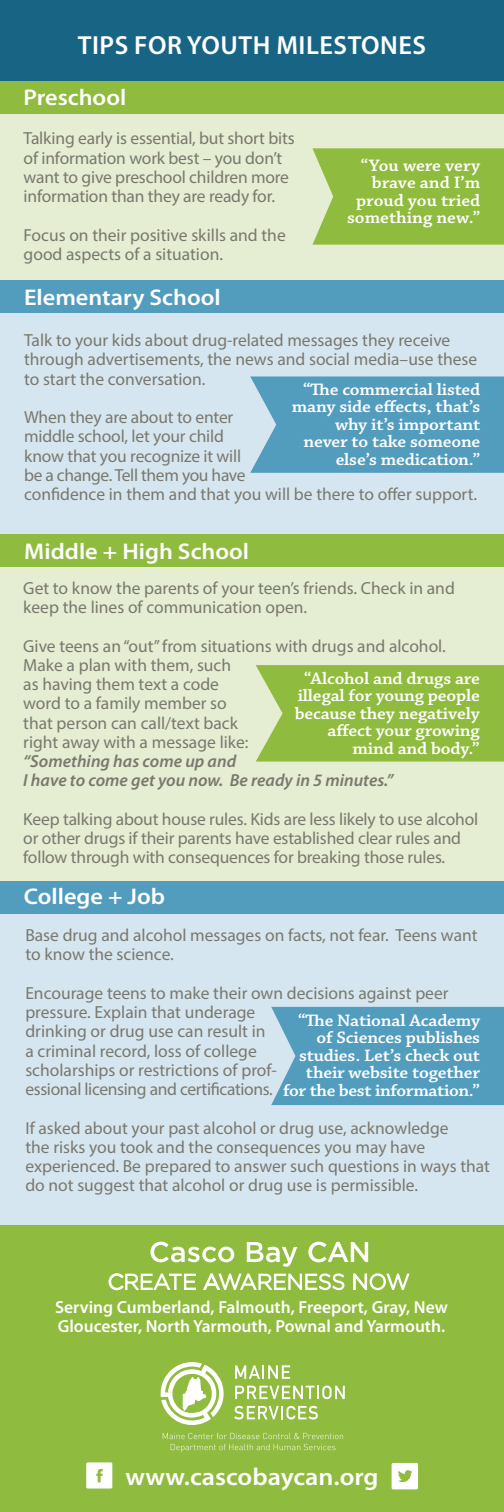
<style>
.page{position:relative;width:504px;height:1512px;background:#fff}
.page>*{position:absolute;margin:0;border:0;box-sizing:border-box;transform-origin:0 0}
.t1{font:600 26.43px "Myriad Pro";color:#fff}
.t2{font:600 26.25px "Myriad Pro";letter-spacing:.02em;color:#fff}
.t3{font:600 24.5px "Myriad Pro";color:#fff;scale:1.07 1}
.t4{font:600 22.75px "Myriad Pro";color:#fff;scale:1.07 1}
.t5{font:17.5px/19.2px "Myriad Pro";color:#79786e}
.t6{font:600 17.5px/17.5px "Chaparral Pro";letter-spacing:-.01em;color:#fff;text-align:right;scale:1.07 1}
.t7{font:600 17.5px/19.2px "Myriad Pro";color:#fff}
.s1{font-weight:600;font-style:italic}
</style>
<div class="page">
<div style="left:0;top:896px;width:504px;height:330px;background:#d6e6f0"></div>
<div style="left:0;top:1226px;width:504px;height:286px;background:#8fbb3e"></div>
<div style="left:0;top:557px;width:504px;height:353px;background:#e5edd2"></div>
<div style="left:0;top:299px;width:504px;height:240px;background:#d6e6f0"></div>
<div style="left:0;top:108px;width:504px;height:205px;background:#e5edd2"></div>
<div style="left:0;top:81px;width:504px;height:33px;background:#8fbb3e"></div>
<div style="left:0;top:280px;width:504px;height:33px;background:#529cbe"></div>
<div style="left:0;top:534px;width:504px;height:33px;background:#8fbb3e"></div>
<div style="left:86px;top:1462px;width:26px;height:27px;background:#fff;border-radius:2px"></div>
<svg style="left:96px;top:1469px;width:7px;height:13px"></svg>
<div style="left:392px;top:1463px;width:26px;height:26px;background:#fff;border-radius:2px"></div>
<svg style="left:398px;top:1470px;width:14px;height:12px"></svg>
<svg style="left:108px;top:1242px;width:302px;height:48px"></svg>
<svg style="left:312px;top:148px;width:192px;height:97px;background:#95be48"></svg>
<svg style="left:250px;top:376px;width:254px;height:97px;background:#5aa0c1"></svg>
<div style="left:0;top:881px;width:504px;height:33px;background:#529cbe"></div>
<svg style="left:256px;top:665px;width:248px;height:97px;background:#94be46"></svg>
<div style="left:271px;top:1007px;width:233px;height:98px;background:#529cbe"></div>
<div style="left:0;top:0;width:504px;height:81px;background:#186484"></div>
<svg style="left:163px;top:1433px;width:180px;height:19px"></svg>
<svg style="left:235px;top:1365px;width:55px;height:14px"></svg>
<svg style="left:235px;top:1386px;width:110px;height:13px"></svg>
<svg style="left:234px;top:1406px;width:84px;height:14px"></svg>
<svg style="left:160px;top:1362px;width:64px;height:63px"></svg>
<p class="t2" style="left:78px;top:28px;width:350px">TIPS FOR YOUTH MILESTONES</p>
<p class="t4" style="left:23px;top:83px;width:98px">Preschool</p>
<p class="t5" style="left:24px;top:129px;width:273px">Talking early is essential, but short bits of information work best – you don’t want to give preschool children more information than they are ready for.</p>
<p class="t5" style="left:24px;top:225px;width:264px">Focus on their positive skills and the good aspects of a situation.</p>
<p class="t4" style="left:24px;top:283px;width:185px">Elementary School</p>
<p class="t6" style="left:347px;top:157px;width:126px">“You were very brave and I’m proud you tried something new.”</p>
<p class="t5" style="left:24px;top:330px;width:455px">Talk to your kids about drug-related messages they receive through advertisements, the news and social media–use these to start the conversation.</p>
<p class="t5" style="left:24px;top:407px;width:455px">When they are about to enter<br>middle school, let your child<br>know that you recognize it will<br>be a change. Tell them you have<br>confidence in them and that you will be there to offer support.</p>
<p class="t6" style="left:292px;top:381px;width:178px">“The commercial listed many side effects, that’s why it’s important never to take someone else’s medication.”</p>
<p class="t4" style="left:24px;top:537px;width:212px">Middle + High School</p>
<p class="t5" style="left:23px;top:578px;width:433px">Get to know the parents of your teen’s friends. Check in and keep the lines of communication open.</p>
<p class="t5" style="left:23px;top:636px;width:424px">Give teens an “out” from situations with drugs and alcohol.<br>Make a plan with them, such<br>as having them text a code<br>word to a family member so<br>that person can call/text back<br>right away with a message like:<br><span class="s1">“Something has come up and<br>I have to come get you now. Be ready in 5 minutes.”</span></p>
<p class="t5" style="left:23px;top:809px;width:457px">Keep talking about house rules. Kids are less likely to use alcohol or other drugs if their parents have established clear rules and follow through with consequences for breaking those rules.</p>
<p class="t6" style="left:295px;top:670px;width:175px">“Alcohol and drugs are illegal for young people because they negatively affect your growing mind and body.”</p>
<p class="t4" style="left:24px;top:882px;width:133px">College + Job</p>
<p class="t5" style="left:25px;top:925px;width:454px">Base drug and alcohol messages on facts, not fear. Teens want to know the science.</p>
<p class="t5" style="left:25px;top:983px;width:425px">Encourage teens to make their own decisions against peer pressure. Explain that underage<br>drinking or drug use can result in<br>a criminal record, loss of college<br>scholarships or restrictions of prof-<br>essional licensing and certifications.</p>
<p class="t5" style="left:25px;top:1118px;width:466px">If asked about your past alcohol or drug use, acknowledge<br>the risks you took and the consequences you may have experienced. Be prepared to answer such questions in ways that do not suggest that alcohol or drug use is permissible.</p>
<p class="t6" style="left:283px;top:1012px;width:185px">“The National Academy of Sciences publishes studies. Let’s check out their website together for the best information.”</p>
<p class="t1" style="left:130px;top:1288px;width:257px">www.cascobaycan.org</p>
<p class="t7" style="left:55px;top:1297px;width:394px">Serving Cumberland, Falmouth, Freeport, Gray, New<br>Gloucester, North Yarmouth, Pownal and Yarmouth.</p>
<p class="t3" style="left:125px;top:1461px;width:238px">www.cascobaycan.org</p>
</div>
